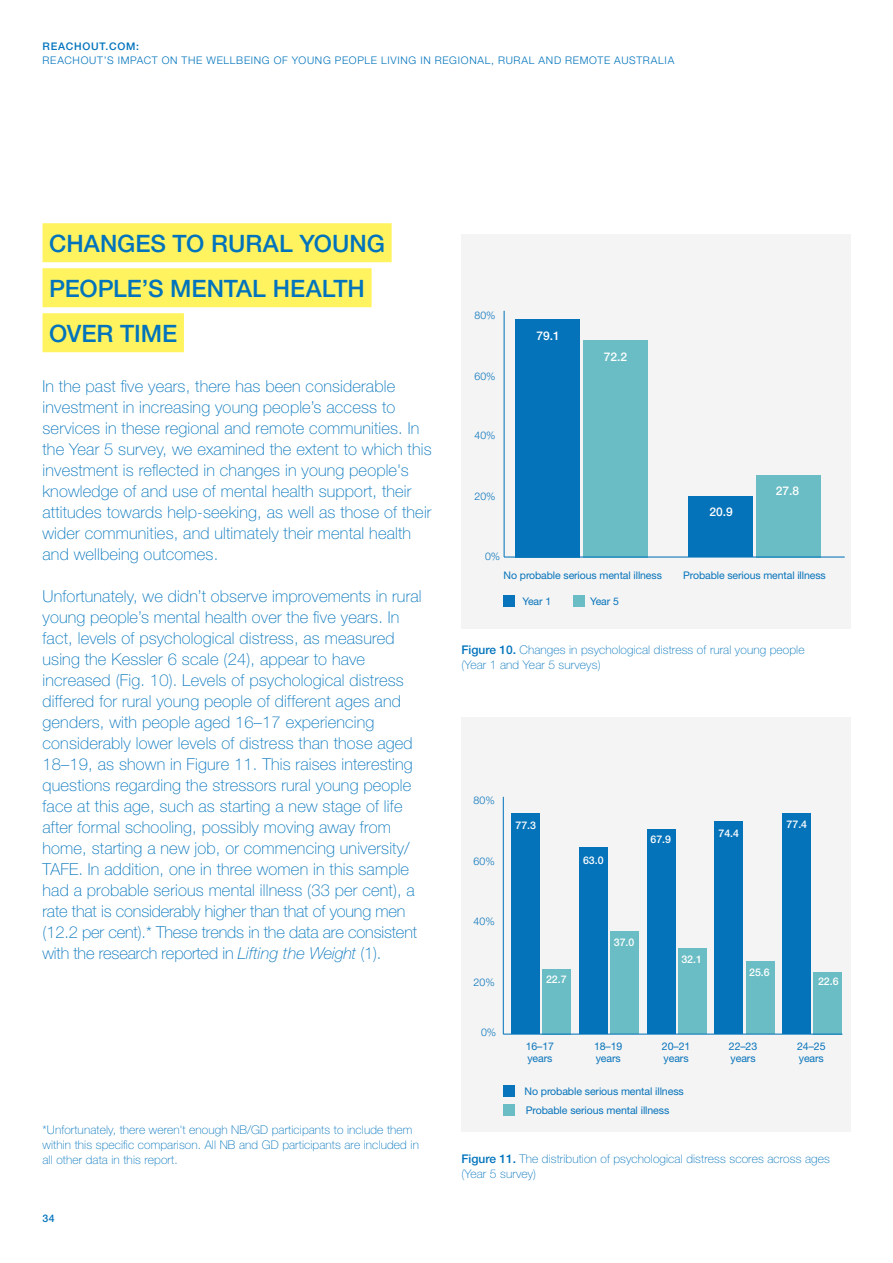
<style>
.page{position:relative;width:893px;height:1263px;background:#fff}
.page>*{position:absolute;margin:0;border:0;box-sizing:border-box;transform-origin:0 0}
.t1{font:500 24px/45px "Helvetica Neue LT Std";color:#0073bc}
.t2{font:100 16.5px/21px "Helvetica Neue LT Std";letter-spacing:.01em;color:#0073bc}
.t3{font:100 12px/15px "Helvetica Neue LT Std";letter-spacing:.01em;color:#0073bc}
.t4{font:500 12px "Helvetica Neue LT Std";color:#fff}
.t5{font:10.5px/11.7px "Helvetica Neue LT Std";letter-spacing:-.01em;color:#0874bb}
.t6{font:300 10.5px "Helvetica Neue LT Std";letter-spacing:.07em;color:#0073bc}
.t7{font:500 10.5px "Helvetica Neue LT Std";color:#fff}
.t8{font:300 10.5px "Helvetica Neue LT Std";color:#0874bb}
.t9{font:500 10.5px "Helvetica Neue LT Std";letter-spacing:.07em;color:#0073bc}
.s1{font-style:italic}
.s2{font-weight:500}
</style>
<div class="page">
<div style="left:461px;top:718px;width:389px;height:399px;background:#f4f4f4"></div>
<div style="left:43px;top:223px;width:349px;height:39px;background:#fff45f"></div>
<div style="left:43px;top:268px;width:329px;height:39px;background:#fff45f"></div>
<div style="left:43px;top:313px;width:141px;height:39px;background:#fff45f"></div>
<div style="left:461px;top:235px;width:389px;height:394px;background:#f4f4f4"></div>
<div style="left:515px;top:319px;width:65px;height:238px;background:#0473ba"></div>
<div style="left:583px;top:340px;width:65px;height:217px;background:#6abdc4"></div>
<div style="left:688px;top:496px;width:65px;height:61px;background:#0473ba"></div>
<div style="left:756px;top:475px;width:65px;height:82px;background:#6abdc4"></div>
<hr style="left:504px;top:311px;width:1px;height:246px;background:#0874bb">
<hr style="left:504px;top:557px;width:341px;height:1px;background:#0874bb">
<div style="left:503px;top:595px;width:11px;height:12px;background:#0874bb"></div>
<div style="left:573px;top:595px;width:12px;height:12px;background:#6abdc4"></div>
<div style="left:461px;top:737px;width:389px;height:395px;background:#f4f4f4"></div>
<div style="left:503px;top:1085px;width:11px;height:12px;background:#0874bb"></div>
<div style="left:503px;top:1104px;width:12px;height:12px;background:#6abdc4"></div>
<div style="left:511px;top:813px;width:29px;height:221px;background:#0473ba"></div>
<div style="left:542px;top:969px;width:29px;height:65px;background:#6abdc4"></div>
<div style="left:579px;top:848px;width:29px;height:186px;background:#0473ba"></div>
<div style="left:610px;top:932px;width:29px;height:102px;background:#6abdc4"></div>
<div style="left:646px;top:829px;width:29px;height:205px;background:#0473ba"></div>
<div style="left:678px;top:948px;width:28px;height:86px;background:#6abdc4"></div>
<div style="left:714px;top:822px;width:29px;height:212px;background:#0473ba"></div>
<div style="left:745px;top:961px;width:29px;height:73px;background:#6abdc4"></div>
<div style="left:782px;top:813px;width:29px;height:221px;background:#0473ba"></div>
<div style="left:813px;top:972px;width:29px;height:62px;background:#6abdc4"></div>
<hr style="left:503px;top:797px;width:1px;height:237px;background:#0874bb">
<hr style="left:503px;top:1034px;width:339px;height:1px;background:#0874bb">
<p class="t9" style="left:43px;top:40px;width:98px">REACHOUT.COM:</p>
<p class="t6" style="left:43px;top:53px;width:633px">REACHOUT’S IMPACT ON THE WELLBEING OF YOUNG PEOPLE LIVING IN REGIONAL, RURAL AND REMOTE AUSTRALIA</p>
<h1 class="t1" style="left:49px;top:220px;width:337px">CHANGES TO RURAL YOUNG<br>PEOPLE’S MENTAL HEALTH<br>OVER TIME</h1>
<p class="t2" style="left:43px;top:376px;width:391px">In the past five years, there has been considerable investment in increasing young people’s access to services in these regional and remote communities. In the Year 5 survey, we examined the extent to which this investment is reflected in changes in young people's knowledge of and use of mental health support, their attitudes towards help-seeking, as well as those of their wider communities, and ultimately their mental health and wellbeing outcomes.</p>
<p class="t2" style="left:43px;top:586px;width:381px">Unfortunately, we didn’t observe improvements in rural young people’s mental health over the five years. In fact, levels of psychological distress, as measured using the Kessler 6 scale (24), appear to have increased (Fig. 10). Levels of psychological distress differed for rural young people of different ages and genders, with people aged 16–17 experiencing considerably lower levels of distress than those aged 18–19, as shown in Figure 11. This raises interesting questions regarding the stressors rural young people face at this age, such as starting a new stage of life after formal schooling, possibly moving away from home, starting a new job, or commencing university/ TAFE. In addition, one in three women in this sample had a probable serious mental illness (33 per cent), a rate that is considerably higher than that of young men (12.2 per cent).* These trends in the data are consistent with the research reported in <span class="s1">Lifting the Weight</span> (1).</p>
<p class="t3" style="left:43px;top:1122px;width:378px">*Unfortunately, there weren't enough NB/GD participants to include them within this specific comparison. All NB and GD participants are included in all other data in this report.</p>
<p class="t9" style="left:43px;top:1212px;width:14px">34</p>
<p class="t8" style="left:475px;top:309px;width:23px">80%</p>
<p class="t8" style="left:475px;top:369px;width:23px">60%</p>
<p class="t8" style="left:475px;top:429px;width:23px">40%</p>
<p class="t8" style="left:475px;top:490px;width:23px">20%</p>
<p class="t8" style="left:485px;top:549px;width:17px">0%</p>
<p class="t4" style="left:537px;top:329px;width:25px">79.1</p>
<p class="t4" style="left:604px;top:349px;width:25px">72.2</p>
<p class="t4" style="left:710px;top:504px;width:25px">20.9</p>
<p class="t4" style="left:776px;top:483px;width:25px">27.8</p>
<p class="t5" style="left:504px;top:569px;width:160px">No probable serious mental illness</p>
<p class="t5" style="left:683px;top:570px;width:144px">Probable serious mental illness</p>
<p class="t5" style="left:522px;top:596px;width:30px">Year 1</p>
<p class="t5" style="left:590px;top:596px;width:30px">Year 5</p>
<p class="t3" style="left:461px;top:643px;width:345px"><span class="s2">Figure 10.</span> Changes in psychological distress of rural young people (Year 1 and Year 5 surveys)</p>
<p class="t8" style="left:474px;top:794px;width:23px">80%</p>
<p class="t8" style="left:474px;top:855px;width:23px">60%</p>
<p class="t7" style="left:516px;top:819px;width:22px">77.3</p>
<p class="t7" style="left:583px;top:854px;width:22px">63.0</p>
<p class="t7" style="left:650px;top:833px;width:22px">67.9</p>
<p class="t7" style="left:718px;top:826px;width:22px">74.4</p>
<p class="t7" style="left:787px;top:818px;width:22px">77.4</p>
<p class="t8" style="left:474px;top:915px;width:23px">40%</p>
<p class="t8" style="left:474px;top:976px;width:23px">20%</p>
<p class="t8" style="left:481px;top:1026px;width:17px">0%</p>
<p class="t7" style="left:546px;top:973px;width:22px">22.7</p>
<p class="t7" style="left:614px;top:936px;width:22px">37.0</p>
<p class="t7" style="left:681px;top:952px;width:22px">32.1</p>
<p class="t7" style="left:749px;top:966px;width:22px">25.6</p>
<p class="t7" style="left:818px;top:975px;width:22px">22.6</p>
<p class="t5" style="left:526px;top:1040px;width:30px">16–17 years</p>
<p class="t5" style="left:594px;top:1040px;width:30px">18–19 years</p>
<p class="t5" style="left:662px;top:1040px;width:30px">20–21 years</p>
<p class="t5" style="left:729px;top:1040px;width:30px">22–23 years</p>
<p class="t5" style="left:797px;top:1040px;width:30px">24–25 years</p>
<p class="t5" style="left:524px;top:1081px;width:161px;line-height:19.2px">No probable serious mental illness<br>Probable serious mental illness</p>
<p class="t3" style="left:461px;top:1151px;width:370px"><span class="s2">Figure 11.</span> The distribution of psychological distress scores across ages (Year 5 survey)</p>
</div>
